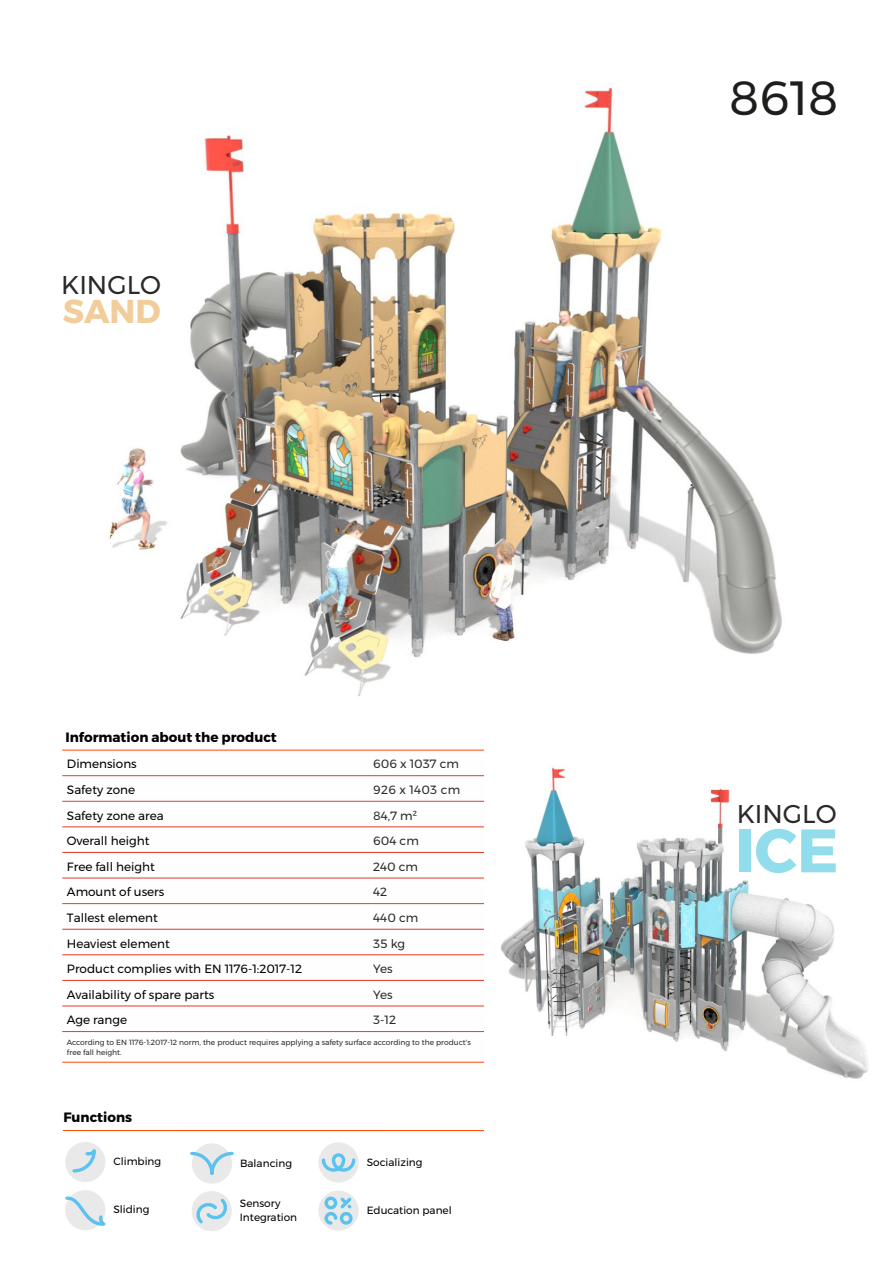
<style>
.page{position:relative;width:893px;height:1263px;background:#fff}
.page>*{position:absolute;margin:0;border:0;box-sizing:border-box;transform-origin:0 0}
.t1{font:700 61.2px "Montserrat";color:#92ddeb}
.t2{font:48px "Montserrat";color:#1d1d1b}
.t3{font:700 33px "Montserrat";color:#f2cd9c}
.t4{font:25.65px "Montserrat";color:#2b2a29}
.t5{font:700 13.5px "Montserrat";color:#000}
.t6{font:12px "Montserrat";color:#000}
.t7{font:12px "Montserrat";color:#2b2a29}
.t8{font:12px "Montserrat";letter-spacing:.025em;color:#2b2a29}
.t9{font:10.5px/14.2px "Montserrat";color:#000}
.t10{font:7.5px/9.9px "Montserrat";color:#2b2a29}
</style>
<div class="page">
<img style="left:466px;top:765px;width:402px;height:314px">
<img style="left:108px;top:83px;width:674px;height:613px">
<div style="left:373px;top:754px;width:110px;height:22px;background:#fefefe"></div>
<div style="left:373px;top:780px;width:110px;height:21px;background:#fefefe"></div>
<div style="left:373px;top:805px;width:110px;height:22px;background:#fefefe"></div>
<div style="left:373px;top:831px;width:110px;height:21px;background:#fefefe"></div>
<div style="left:373px;top:857px;width:110px;height:21px;background:#fefefe"></div>
<div style="left:373px;top:882px;width:110px;height:22px;background:#fefefe"></div>
<div style="left:373px;top:908px;width:110px;height:21px;background:#fefefe"></div>
<div style="left:373px;top:933px;width:110px;height:22px;background:#fefefe"></div>
<div style="left:373px;top:959px;width:110px;height:21px;background:#fefefe"></div>
<div style="left:373px;top:985px;width:110px;height:21px;background:#fefefe"></div>
<div style="left:373px;top:1010px;width:110px;height:21px;background:#fefefe"></div>
<div style="left:67px;top:1036px;width:416px;height:26px;background:#fefefe"></div>
<hr style="left:483px;top:750px;width:1px;height:312px;background:#fefefe">
<hr style="left:62px;top:1062px;width:422px;height:1px;background:#ff4600">
<hr style="left:62px;top:1031px;width:422px;height:1px;background:#e53924">
<hr style="left:62px;top:1005px;width:422px;height:1px;background:#e53924">
<hr style="left:62px;top:980px;width:422px;height:1px;background:#e53924">
<hr style="left:62px;top:954px;width:422px;height:1px;background:#e53924">
<hr style="left:62px;top:929px;width:422px;height:1px;background:#e53924">
<hr style="left:62px;top:903px;width:422px;height:1px;background:#e53924">
<hr style="left:62px;top:878px;width:422px;height:1px;background:#e53924">
<hr style="left:62px;top:852px;width:422px;height:1px;background:#e53924">
<hr style="left:62px;top:826px;width:422px;height:1px;background:#e53924">
<hr style="left:62px;top:801px;width:422px;height:1px;background:#e53924">
<hr style="left:62px;top:775px;width:422px;height:1px;background:#e53924">
<hr style="left:62px;top:750px;width:422px;height:1px;background:#ff4600">
<div style="left:318px;top:1142px;width:41px;height:40px;background:#e9e9e9;border-radius:50%"></div>
<svg style="left:320px;top:1151px;width:37px;height:21px"></svg>
<div style="left:192px;top:1143px;width:40px;height:40px;background:#e9e9e9;border-radius:50%"></div>
<svg style="left:190px;top:1150px;width:44px;height:26px"></svg>
<div style="left:192px;top:1191px;width:40px;height:40px;background:#e9e9e9;border-radius:50%"></div>
<svg style="left:197px;top:1196px;width:29px;height:28px"></svg>
<div style="left:65px;top:1190px;width:40px;height:40px;background:#e9e9e9;border-radius:50%"></div>
<svg style="left:65px;top:1195px;width:41px;height:32px"></svg>
<div style="left:65px;top:1142px;width:40px;height:40px;background:#e9e9e9;border-radius:50%"></div>
<svg style="left:71px;top:1142px;width:26px;height:31px"></svg>
<hr style="left:63px;top:1130px;width:421px;height:1px;background:#ff4600">
<div style="left:318px;top:1190px;width:41px;height:41px;background:#e9e9e9;border-radius:50%"></div>
<svg style="left:324px;top:1194px;width:29px;height:31px"></svg>
<h3 class="t4" style="left:61px;top:269px;width:101px">KINGLO</h3>
<h3 class="t3" style="left:63px;top:291px;width:99px">SAND</h3>
<p class="t5" style="left:65px;top:729px;width:213px">Information about the product</p>
<p class="t6" style="left:67px;top:757px;width:71px">Dimensions</p>
<p class="t7" style="left:373px;top:757px;width:87px">606 x 1037 cm</p>
<p class="t6" style="left:67px;top:782px;width:70px">Safety zone</p>
<p class="t8" style="left:373px;top:782px;width:89px">926 x 1403 cm</p>
<p class="t6" style="left:67px;top:808px;width:98px">Safety zone area</p>
<p class="t7" style="left:373px;top:808px;width:45px">84,7 m²</p>
<p class="t6" style="left:67px;top:834px;width:84px">Overall height</p>
<p class="t7" style="left:373px;top:834px;width:47px">604 cm</p>
<p class="t6" style="left:67px;top:859px;width:90px">Free fall height</p>
<p class="t7" style="left:373px;top:859px;width:46px">240 cm</p>
<p class="t6" style="left:67px;top:885px;width:99px">Amount of users</p>
<p class="t7" style="left:373px;top:885px;width:16px">42</p>
<p class="t6" style="left:67px;top:910px;width:92px">Tallest element</p>
<p class="t7" style="left:373px;top:910px;width:47px">440 cm</p>
<p class="t6" style="left:67px;top:936px;width:104px">Heaviest element</p>
<p class="t7" style="left:373px;top:936px;width:33px">35 kg</p>
<p class="t6" style="left:67px;top:961px;width:236px">Product complies with EN 1176-1:2017-12</p>
<p class="t7" style="left:373px;top:961px;width:21px">Yes</p>
<p class="t6" style="left:67px;top:987px;width:149px">Availability of spare parts</p>
<p class="t7" style="left:373px;top:987px;width:21px">Yes</p>
<p class="t6" style="left:67px;top:1013px;width:62px">Age range</p>
<p class="t7" style="left:373px;top:1013px;width:24px">3-12</p>
<p class="t10" style="left:67px;top:1037px;width:405px">According to EN 1176-1:2017-12 norm, the product requires applying a safety surface according to the product's free fall height.</p>
<p class="t5" style="left:63px;top:1108px;width:70px">Functions</p>
<p class="t9" style="left:113px;top:1154px;width:49px">Climbing</p>
<p class="t9" style="left:113px;top:1202px;width:37px">Sliding</p>
<p class="t9" style="left:240px;top:1156px;width:53px">Balancing</p>
<p class="t9" style="left:367px;top:1155px;width:57px">Socializing</p>
<p class="t9" style="left:240px;top:1196px;width:59px">Sensory<br>Integration</p>
<p class="t9" style="left:367px;top:1203px;width:87px">Education panel</p>
<h2 class="t2" style="left:729px;top:68px;width:111px">8618</h2>
<h3 class="t4" style="left:737px;top:798px;width:101px">KINGLO</h3>
<h1 class="t1" style="left:735px;top:813px;width:105px">ICE</h1>
</div>
